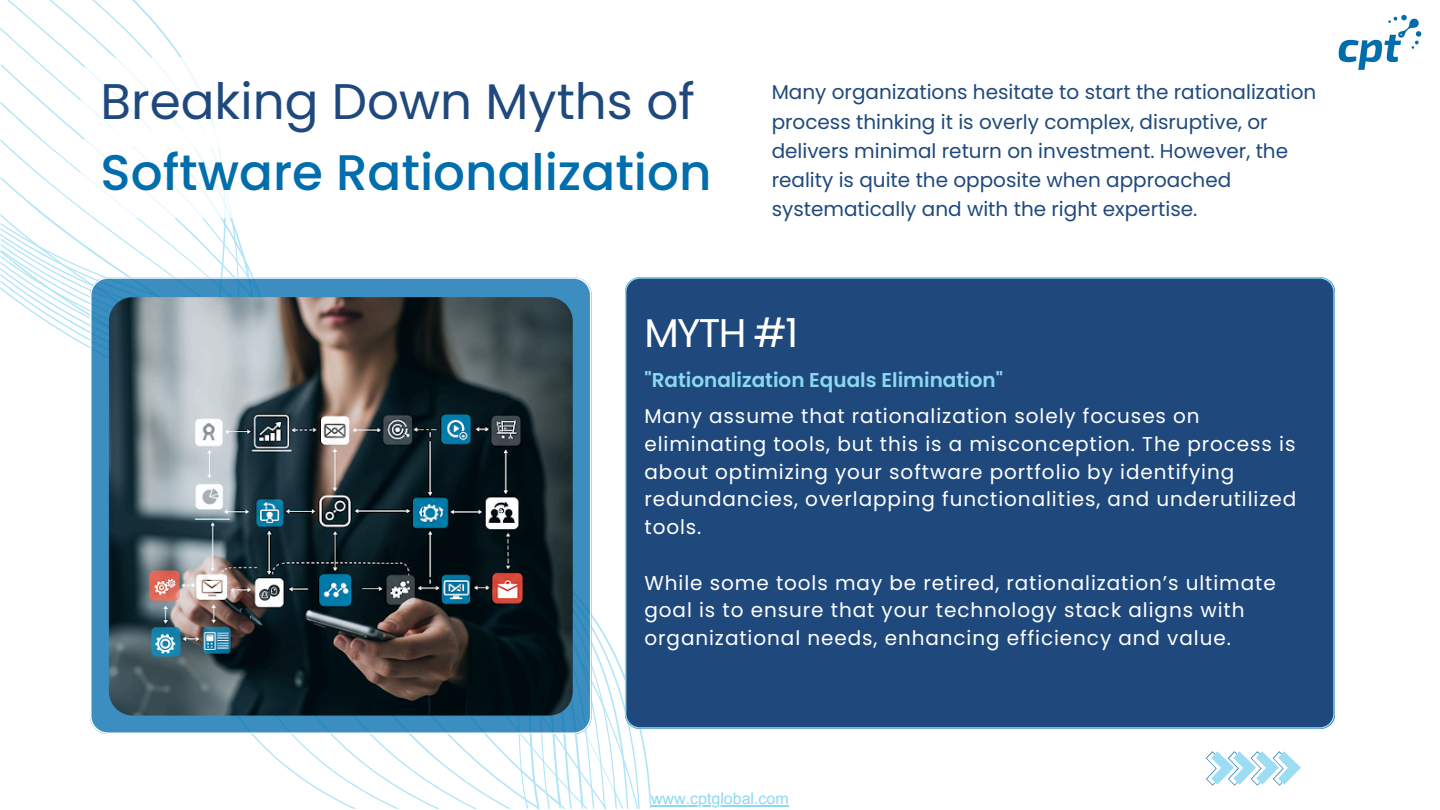
<style>
.page{position:relative;width:1440px;height:810px;background:#fff}
.page>*{position:absolute;margin:0;border:0;box-sizing:border-box;transform-origin:0 0}
.t1{font:500 50px "Poppins";color:#006dac}
.t2{font:50px "Poppins";color:#1f497d}
.t3{font:40px "Poppins";color:#fff}
.t4{font:20px/27.8px "Poppins";letter-spacing:.045em;color:#fff}
.t5{font:20px/29.2px "Poppins";color:#1f497d}
.t6{font:600 20px "Poppins";color:#8cd8f3}
.t7{font:16px "Arial MT Pro";color:#8cd8f3}
</style>
<div class="page">
<svg style="left:0;top:0;width:356px;height:809px"></svg>
<svg style="left:90px;top:277px;width:501px;height:457px;background:#4a97c4"></svg>
<img style="left:109px;top:297px;width:464px;height:419px">
<div style="left:625px;top:277px;width:710px;height:452px;background:#1f497d"></div>
<img style="left:1338px;top:14px;width:84px;height:56px">
<svg style="left:1206px;top:751px;width:95px;height:35px"></svg>
<svg style="left:81px;top:147px;width:275px;height:71px"></svg>
<svg style="left:81px;top:57px;width:275px;height:90px"></svg>
<hr style="left:651px;top:806px;width:138px;height:1px;background:#8cd8f3">
<h1 class="t2" style="left:101px;top:67px;width:596px">Breaking Down Myths of</h1>
<h1 class="t1" style="left:101px;top:138px;width:612px">Software Rationalization</h1>
<p class="t5" style="left:772px;top:78px;width:546px">Many organizations hesitate to start the rationalization process thinking it is overly complex, disruptive, or delivers minimal return on investment. However, the reality is quite the opposite when approached systematically and with the right expertise.</p>
<h2 class="t3" style="left:644px;top:305px;width:155px">MYTH #1</h2>
<p class="t6" style="left:644px;top:366px;width:360px">"Rationalization Equals Elimination"</p>
<p class="t4" style="left:644px;top:402px;width:653px">Many assume that rationalization solely focuses on eliminating tools, but this is a misconception. The process is about optimizing your software portfolio by identifying redundancies, overlapping functionalities, and underutilized tools.</p>
<p class="t4" style="left:644px;top:569px;width:633px">While some tools may be retired, rationalization’s ultimate goal is to ensure that your technology stack aligns with organizational needs, enhancing efficiency and value.</p>
<p class="t7" style="left:651px;top:792px;width:139px">www.cptglobal.com</p>
</div>
